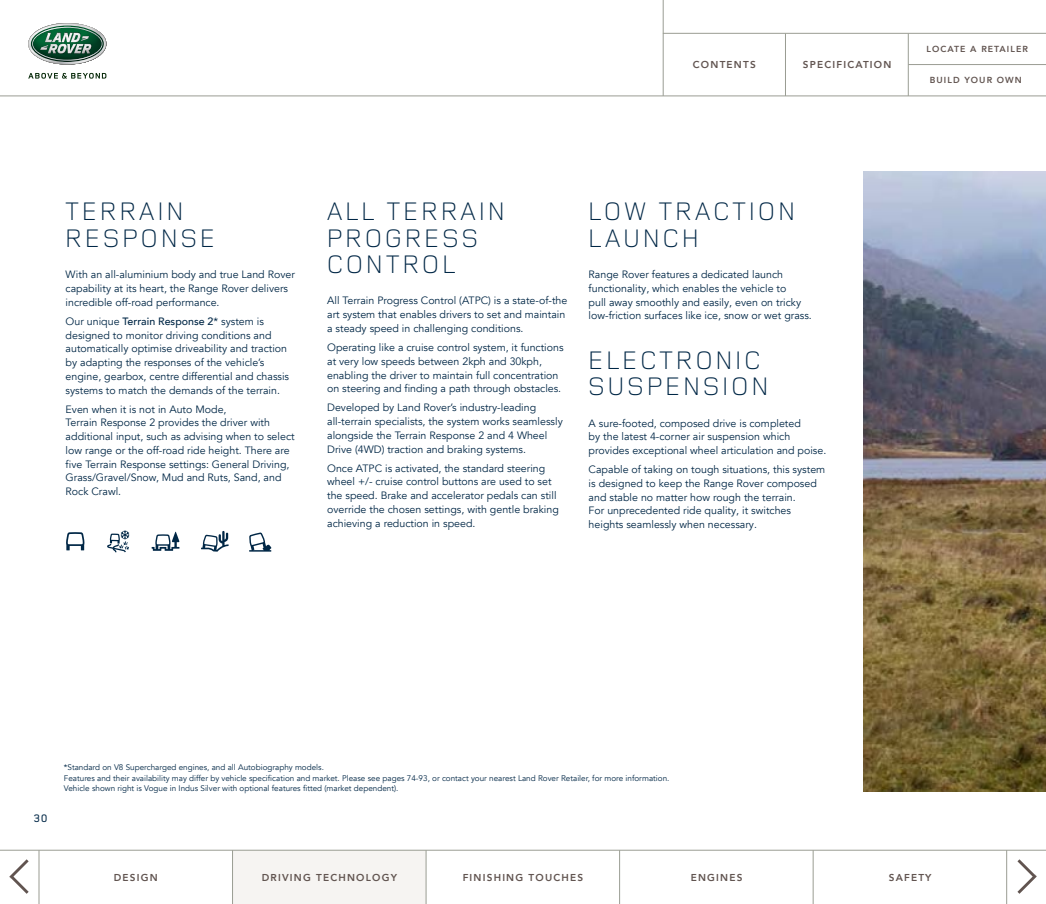
<style>
.page{position:relative;width:1046px;height:904px;background:#fff}
.page>*{position:absolute;margin:0;border:0;box-sizing:border-box;transform-origin:0 0}
.t1{font:300 26.25px/26.2px "Land Rover Wide";color:#002746}
.t2{font:500 11.25px "Land Rover Wide";color:#002746}
.t3{font:10.62px/13.8px "Avenir LT Com";color:#002746}
.t4{font:800 10px "Avenir LT Com";letter-spacing:.12em;color:#615450}
.t5{font:800 8.75px "Avenir LT Com";letter-spacing:.12em;color:#615450}
.t6{font:8.12px/10.5px "Avenir LT Com";color:#002746}
.s1{font-weight:500}
</style>
<div class="page">
<svg style="left:28px;top:73px;width:78px;height:6px"></svg>
<svg style="left:28px;top:23px;width:78px;height:42px"></svg>
<div style="left:232px;top:850px;width:194px;height:54px;background:#f6f4f2"></div>
<svg style="left:1017px;top:859px;width:19px;height:34px"></svg>
<svg style="left:9px;top:859px;width:20px;height:34px"></svg>
<hr style="left:662px;top:33px;width:383px;height:1px;background:#9a9d93">
<hr style="left:0;top:96px;width:1045px;height:1px;background:#9a9d93">
<hr style="left:0;top:849px;width:1045px;height:1px;background:#9a9d93">
<hr style="left:662px;top:0;width:1px;height:96px;background:#9a9d93">
<hr style="left:39px;top:850px;width:1px;height:54px;background:#9a9d93">
<hr style="left:232px;top:850px;width:1px;height:54px;background:#9a9d93">
<hr style="left:425px;top:850px;width:1px;height:54px;background:#9a9d93">
<hr style="left:619px;top:850px;width:1px;height:54px;background:#9a9d93">
<hr style="left:812px;top:850px;width:1px;height:54px;background:#9a9d93">
<hr style="left:1006px;top:850px;width:1px;height:54px;background:#9a9d93">
<hr style="left:785px;top:33px;width:1px;height:63px;background:#9a9d93">
<hr style="left:907px;top:33px;width:1px;height:63px;background:#9a9d93">
<hr style="left:908px;top:64px;width:137px;height:1px;background:#9a9d93">
<img style="left:863px;top:171px;width:182px;height:620px">
<svg style="left:249px;top:532px;width:22px;height:19px"></svg>
<svg style="left:66px;top:532px;width:18px;height:18px"></svg>
<svg style="left:107px;top:530px;width:22px;height:22px"></svg>
<svg style="left:152px;top:531px;width:27px;height:20px"></svg>
<svg style="left:201px;top:531px;width:27px;height:20px"></svg>
<p class="t4" style="left:692px;top:59px;width:64px">CONTENTS</p>
<p class="t4" style="left:802px;top:59px;width:90px">SPECIFICATION</p>
<p class="t5" style="left:926px;top:44px;width:103px">LOCATE A RETAILER</p>
<p class="t5" style="left:929px;top:75px;width:93px">BUILD YOUR OWN</p>
<h1 class="t1" style="left:64px;top:196px;width:154px">TERRAIN<br>RESPONSE</h1>
<p class="t3" style="left:66px;top:268px;width:231px">With an all-aluminium body and true Land Rover capability at its heart, the Range Rover delivers incredible off-road performance.</p>
<p class="t3" style="left:66px;top:314px;width:225px">Our unique <span class="s1">Terrain Response 2</span>* system is designed to monitor driving conditions and automatically optimise driveability and traction by adapting the responses of the vehicle’s engine, gearbox, centre differential and chassis systems to match the demands of the terrain.</p>
<p class="t3" style="left:66px;top:402px;width:230px">Even when it is not in Auto Mode,<br>Terrain Response 2 provides the driver with additional input, such as advising when to select low range or the off-road ride height. There are five Terrain Response settings: General Driving, Grass/Gravel/Snow, Mud and Ruts, Sand, and Rock Crawl.</p>
<h1 class="t1" style="left:325px;top:196px;width:182px">ALL TERRAIN<br>PROGRESS<br>CONTROL</h1>
<p class="t3" style="left:327px;top:294px;width:242px">All Terrain Progress Control (ATPC) is a state-of-the art system that enables drivers to set and maintain a steady speed in challenging conditions.</p>
<p class="t3" style="left:327px;top:341px;width:238px">Operating like a cruise control system, it functions at very low speeds between 2kph and 30kph, enabling the driver to maintain full concentration on steering and finding a path through obstacles.</p>
<p class="t3" style="left:327px;top:401px;width:237px">Developed by Land Rover’s industry-leading all-terrain specialists, the system works seamlessly alongside the Terrain Response 2 and 4 Wheel Drive (4WD) traction and braking systems.</p>
<p class="t3" style="left:327px;top:461px;width:233px">Once ATPC is activated, the standard steering wheel +/- cruise control buttons are used to set the speed. Brake and accelerator pedals can still override the chosen settings, with gentle braking achieving a reduction in speed.</p>
<h1 class="t1" style="left:586px;top:196px;width:211px">LOW TRACTION<br>LAUNCH</h1>
<p class="t3" style="left:588px;top:268px;width:225px">Range Rover features a dedicated launch functionality, which enables the vehicle to<br>pull away smoothly and easily, even on tricky low-friction surfaces like ice, snow or wet grass.</p>
<h1 class="t1" style="left:586px;top:345px;width:184px">ELECTRONIC<br>SUSPENSION</h1>
<p class="t3" style="left:588px;top:416px;width:239px">A sure-footed, composed drive is completed<br>by the latest 4-corner air suspension which provides exceptional wheel articulation and poise.</p>
<p class="t3" style="left:588px;top:463px;width:238px">Capable of taking on tough situations, this system is designed to keep the Range Rover composed and stable no matter how rough the terrain.<br>For unprecedented ride quality, it switches heights seamlessly when necessary.</p>
<p class="t2" style="left:33px;top:811px;width:16px">30</p>
<p class="t6" style="left:64px;top:762px;width:607px">*Standard on V8 Supercharged engines, and all Autobiography models.<br>Features and their availability may differ by vehicle specification and market. Please see pages 74-93, or contact your nearest Land Rover Retailer, for more information.<br>Vehicle shown right is Vogue in Indus Silver with optional features fitted (market dependent).</p>
<p class="t4" style="left:114px;top:871px;width:45px">DESIGN</p>
<p class="t4" style="left:262px;top:871px;width:137px">DRIVING TECHNOLOGY</p>
<p class="t4" style="left:462px;top:871px;width:122px">FINISHING TOUCHES</p>
<p class="t4" style="left:690px;top:871px;width:53px">ENGINES</p>
<p class="t4" style="left:888px;top:871px;width:44px">SAFETY</p>
</div>
